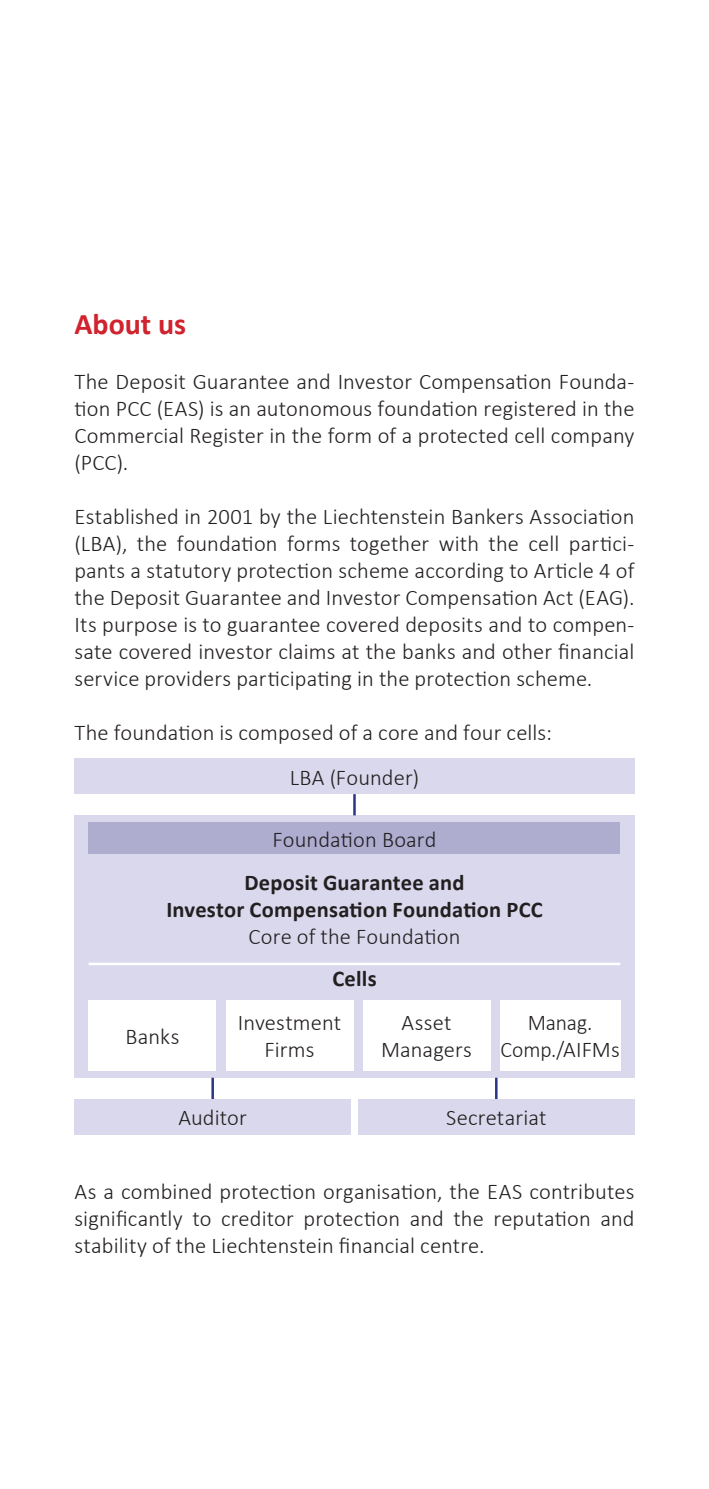
<style>
.page{position:relative;width:709px;height:1489px;background:#fff}
.page>*{position:absolute;margin:0;border:0;box-sizing:border-box;transform-origin:0 0}
.t1{font:700 30px "Calibri";color:#d0232e}
.t2{font:300 22.5px/27px "Calibri";letter-spacing:.005em;color:#231f20;text-align:justify}
.t3{font:700 22.5px/27px "Calibri";letter-spacing:.01em;color:#231f20;text-align:center}
.t4{font:300 22.5px/27px "Calibri";letter-spacing:.005em;color:#231f20;text-align:center;scale:.96 1}
</style>
<div class="page">
<div style="left:74px;top:815px;width:560px;height:262px;background:#d9d8ec"></div>
<div style="left:74px;top:758px;width:560px;height:36px;background:#d9d8ec"></div>
<div style="left:89px;top:822px;width:531px;height:31px;background:#aeaccf"></div>
<div style="left:89px;top:999px;width:127px;height:71px;background:#fff"></div>
<div style="left:226px;top:999px;width:127px;height:71px;background:#fff"></div>
<div style="left:363px;top:999px;width:127px;height:71px;background:#fff"></div>
<div style="left:500px;top:999px;width:120px;height:71px;background:#fff"></div>
<div style="left:74px;top:1098px;width:277px;height:36px;background:#d9d8ec"></div>
<div style="left:358px;top:1098px;width:276px;height:36px;background:#d9d8ec"></div>
<hr style="left:353px;top:794px;width:3px;height:21px;background:#2b3486">
<hr style="left:211px;top:1077px;width:3px;height:21px;background:#2b3486">
<hr style="left:495px;top:1077px;width:2px;height:21px;background:#2b3486">
<hr style="left:89px;top:962px;width:531px;height:3px;background:#fff">
<p class="t1" style="left:74px;top:306px;width:113px">About us</p>
<p class="t2" style="left:74px;top:367px;width:561px">The Deposit Guarantee and Investor Compensation Founda&shy;tion PCC (EAS) is an autonomous foundation registered in the Commercial Register in the form of a protected cell company (PCC).</p>
<p class="t2" style="left:74px;top:502px;width:561px">Established in 2001 by the Liechtenstein Bankers Association (LBA), the foundation forms together with the cell partici&shy;pants a statutory protection scheme according to Article 4 of the Deposit Guarantee and Investor Compensation Act (EAG).<br>Its purpose is to guarantee covered deposits and to compen&shy;sate covered investor claims at the banks and other financial service providers participating in the protection scheme.</p>
<p class="t2" style="left:74px;top:718px;width:479px">The foundation is composed of a core and four cells:</p>
<p class="t2" style="left:290px;top:763px;width:131px">LBA (Founder)</p>
<p class="t2" style="left:272px;top:825px;width:166px">Foundation Board</p>
<p class="t3" style="left:166px;top:867px;width:378px">Deposit Guarantee and<br>Investor Compensation Foundation PCC</p>
<p class="t2" style="left:248px;top:922px;width:213px">Core of the Foundation</p>
<p class="t2" style="left:125px;top:1022px;width:55px">Banks</p>
<p class="t3" style="left:332px;top:964px;width:46px">Cells</p>
<p class="t2" style="left:238px;top:1008px;width:105px;text-align:center">Investment<br>Firms</p>
<p class="t2" style="left:381px;top:1008px;width:92px;text-align:center">Asset<br>Managers</p>
<p class="t4" style="left:500px;top:1008px;width:126px">Manag.<br>Comp./AIFMs</p>
<p class="t2" style="left:178px;top:1103px;width:70px">Auditor</p>
<p class="t2" style="left:446px;top:1103px;width:102px">Secretariat</p>
<p class="t2" style="left:74px;top:1177px;width:561px">As a combined protection organisation, the EAS contributes significantly to creditor protection and the reputation and stability of the Liechtenstein financial centre.</p>
</div>
